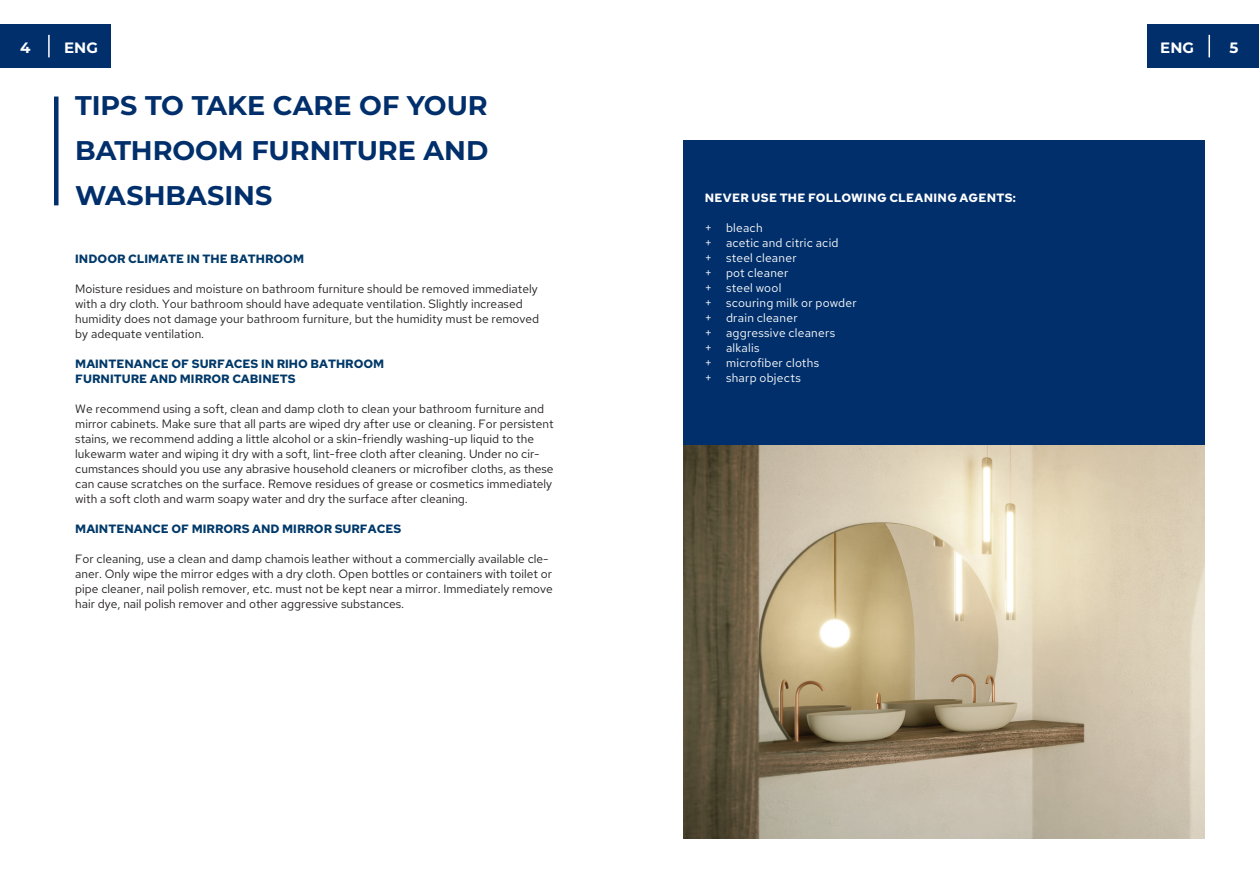
<style>
.page{position:relative;width:1259px;height:893px;background:#fff}
.page>*{position:absolute;margin:0;border:0;box-sizing:border-box;transform-origin:0 0}
.t1{font:700 27px/45px "Montserrat";color:#002f6b;text-align:justify}
.t2{font:700 15px "Montserrat";color:#fff}
.t3{font:12px/15px "Red Hat Text";color:#231f20}
.t4{font:12px/15px "Red Hat Text";letter-spacing:.02em;color:#fff}
.t5{font:700 12px/15px "Red Hat Text";color:#003969}
.t6{font:700 12px "Red Hat Text";letter-spacing:.025em;color:#fff}
</style>
<div class="page">
<div style="left:1147px;top:24px;width:112px;height:44px;background:#002f6b"></div>
<div style="left:0;top:24px;width:111px;height:44px;background:#002f6b"></div>
<hr style="left:1208px;top:35px;width:2px;height:22px;background:#fff">
<hr style="left:48px;top:35px;width:2px;height:22px;background:#fff">
<div style="left:683px;top:140px;width:522px;height:306px;background:#002f6b"></div>
<hr style="left:54px;top:97px;width:4px;height:108px;background:#002f6b">
<img style="left:683px;top:446px;width:522px;height:393px">
<p class="t2" style="left:20px;top:37px;width:12px">4</p>
<p class="t2" style="left:64px;top:37px;width:35px">ENG</p>
<p class="t2" style="left:1160px;top:37px;width:35px">ENG</p>
<p class="t2" style="left:1229px;top:37px;width:10px">5</p>
<h1 class="t1" style="left:75px;top:82px;width:414px">TIPS TO TAKE CARE OF YOUR BATHROOM FURNITURE AND WASHBASINS</h1>
<p class="t5" style="left:75px;top:251px;width:230px">INDOOR CLIMATE IN THE BATHROOM</p>
<p class="t3" style="left:75px;top:281px;width:465px">Moisture residues and moisture on bathroom furniture should be removed immediately with a dry cloth. Your bathroom should have adequate ventilation. Slightly increased humidity does not damage your bathroom furniture, but the humidity must be removed by adequate ventilation.</p>
<p class="t5" style="left:75px;top:356px;width:310px">MAINTENANCE OF SURFACES IN RIHO BATHROOM<br>FURNITURE AND MIRROR CABINETS</p>
<p class="t3" style="left:75px;top:401px;width:480px">We recommend using a soft, clean and damp cloth to clean your bathroom furniture and mirror cabinets. Make sure that all parts are wiped dry after use or cleaning. For persistent stains, we recommend adding a little alcohol or a skin-friendly washing-up liquid to the lukewarm water and wiping it dry with a soft, lint-free cloth after cleaning. Under no cir&shy;cumstances should you use any abrasive household cleaners or microfiber cloths, as these can cause scratches on the surface. Remove residues of grease or cosmetics immediately with a soft cloth and warm soapy water and dry the surface after cleaning.</p>
<p class="t5" style="left:75px;top:521px;width:327px">MAINTENANCE OF MIRRORS AND MIRROR SURFACES</p>
<p class="t3" style="left:75px;top:551px;width:479px">For cleaning, use a clean and damp chamois leather without a commercially available cle&shy;aner. Only wipe the mirror edges with a dry cloth. Open bottles or containers with toilet or pipe cleaner, nail polish remover, etc. must not be kept near a mirror. Immediately remove hair dye, nail polish remover and other aggressive substances.</p>
<p class="t6" style="left:705px;top:189px;width:313px">NEVER USE THE FOLLOWING CLEANING AGENTS:</p>
<p class="t4" style="left:705px;top:220px;width:153px">+ bleach<br>+ acetic and citric acid<br>+ steel cleaner<br>+ pot cleaner<br>+ steel wool<br>+ scouring milk or powder + drain cleaner<br>+ aggressive cleaners<br>+ alkalis<br>+ microfiber cloths<br>+ sharp objects</p>
</div>
